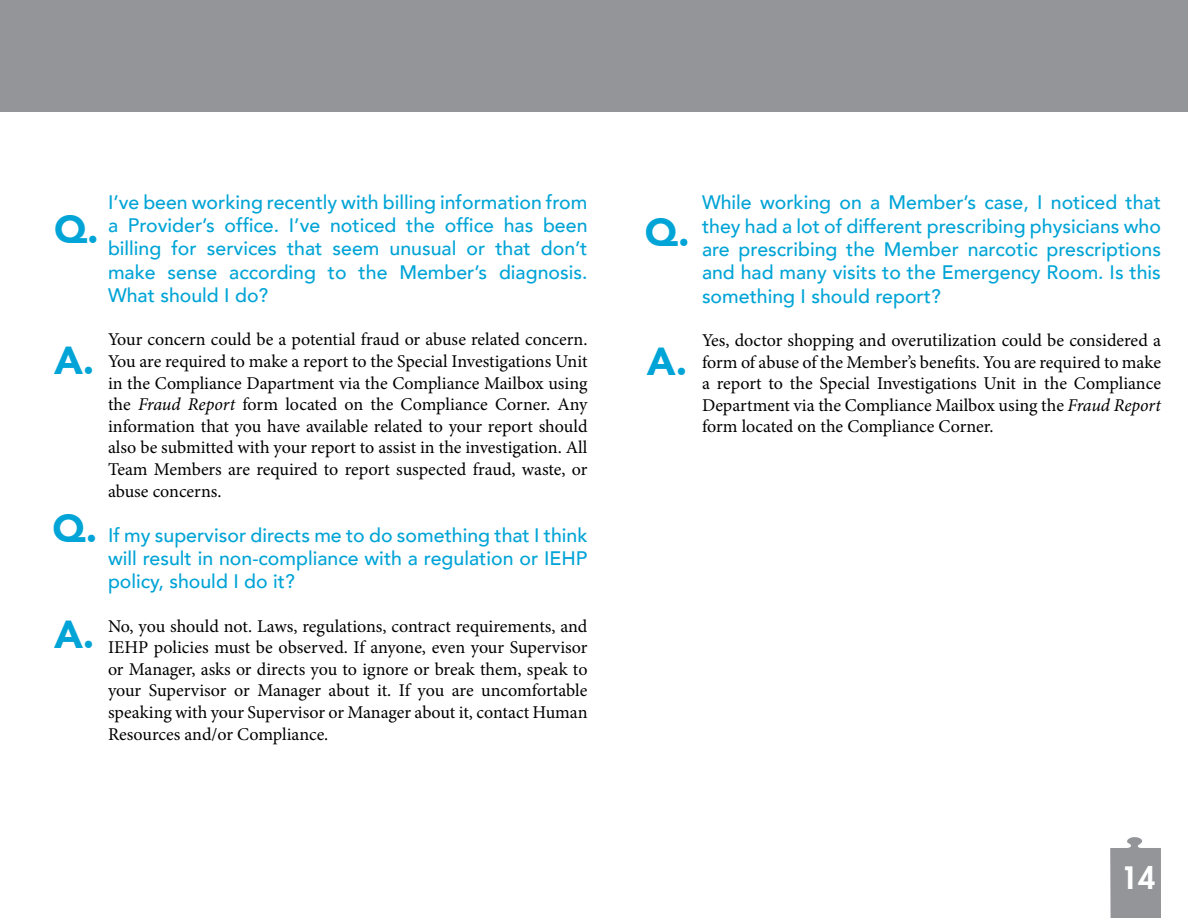
<style>
.page{position:relative;width:1188px;height:918px;background:#fff}
.page>*{position:absolute;margin:0;border:0;box-sizing:border-box;transform-origin:0 0}
.t1{font:900 39px "Avenir";color:#00a4d6}
.t2{font:800 30px "Futura LT";color:#fff}
.t3{font:500 19.5px/23.4px "Avenir";color:#00a4d6;text-align:justify}
.t4{font:18px/21.6px "Minion Pro";letter-spacing:-.005em;color:#000;text-align:justify}
.s1{font-style:italic}
</style>
<div class="page">
<svg style="left:1110px;top:837px;width:51px;height:81px;background:#9fa1a3"></svg>
<div style="left:0;top:0;width:1188px;height:111px;background:#939598"></div>
<h1 class="t1" style="left:54px;top:196px;width:46px">Q.</h1>
<h1 class="t1" style="left:54px;top:327px;width:42px">A.</h1>
<h1 class="t1" style="left:53px;top:495px;width:46px">Q.</h1>
<h1 class="t1" style="left:54px;top:601px;width:42px">A.</h1>
<p class="t3" style="left:108px;top:189px;width:481px">I’ve been working recently with billing information from a Provider’s office. I’ve noticed the office has been billing for services that seem unusual or that don’t make sense according to the Member’s diagnosis.<br>What should I do?</p>
<p class="t4" style="left:108px;top:329px;width:481px">Your concern could be a potential fraud or abuse related concern.<br>You are required to make a report to the Special Investigations Unit in the Compliance Dapartment via the Compliance Mailbox using the <span class="s1">Fraud Report</span> form located on the Compliance Corner. Any information that you have available related to your report should also be submitted with your report to assist in the investigation. All Team Members are required to report suspected fraud, waste, or abuse concerns.</p>
<p class="t3" style="left:108px;top:522px;width:481px">If my supervisor directs me to do something that I think will result in non-compliance with a regulation or IEHP policy, should I do it?</p>
<p class="t4" style="left:108px;top:615px;width:481px">No, you should not. Laws, regulations, contract requirements, and IEHP policies must be observed. If anyone, even your Supervisor or Manager, asks or directs you to ignore or break them, speak to your Supervisor or Manager about it. If you are uncomfortable speaking with your Supervisor or Manager about it, contact Human Resources and/or Compliance.</p>
<h1 class="t1" style="left:645px;top:199px;width:46px">Q.</h1>
<h1 class="t1" style="left:647px;top:328px;width:42px">A.</h1>
<p class="t3" style="left:702px;top:190px;width:461px">While working on a Member’s case, I noticed that they had a lot of different prescribing physicians who are prescribing the Member narcotic prescriptions and had many visits to the Emergency Room. Is this something I should report?</p>
<p class="t4" style="left:702px;top:329px;width:461px">Yes, doctor shopping and overutilization could be considered a form of abuse of the Member’s benefits. You are required to make a report to the Special Investigations Unit in the Compliance Department via the Compliance Mailbox using the <span class="s1">Fraud Report </span>form located on the Compliance Corner.</p>
<h2 class="t2" style="left:1121px;top:858px;width:36px">14</h2>
</div>
